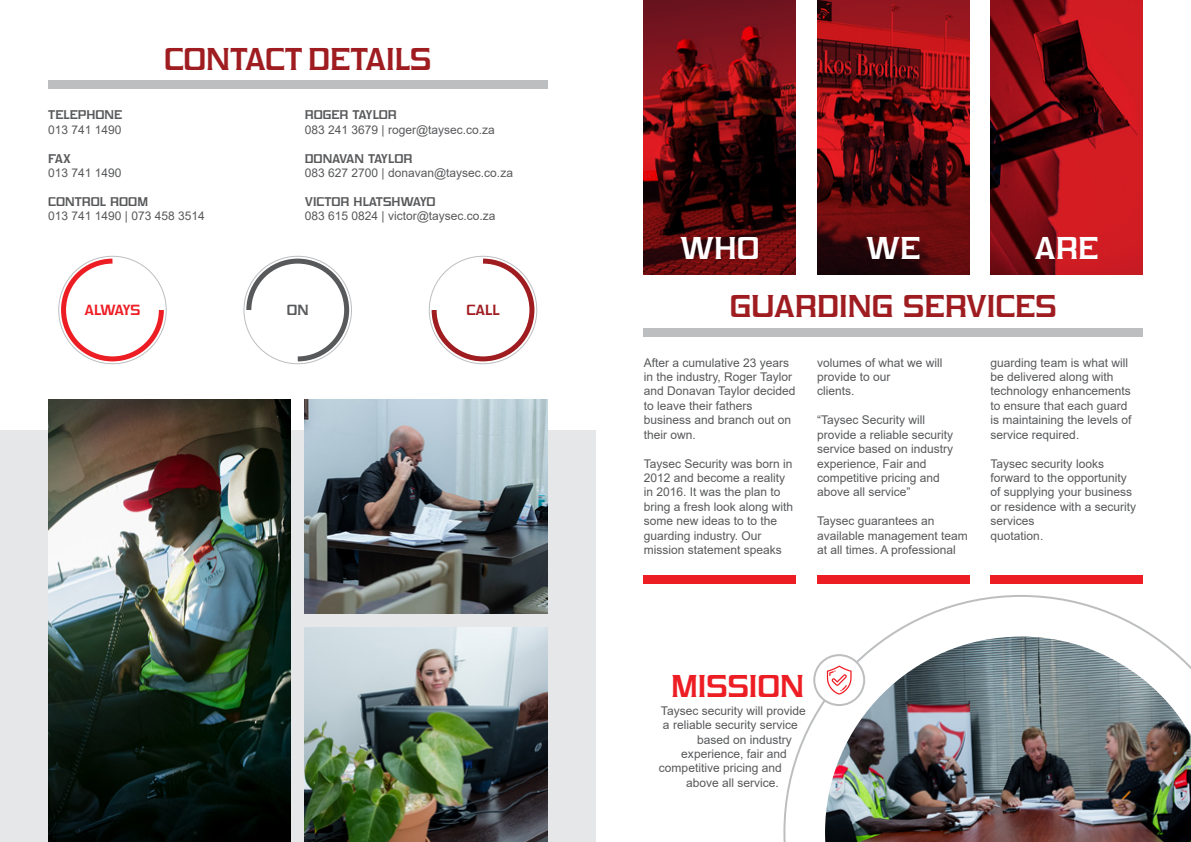
<style>
.page{position:relative;width:1191px;height:842px;background:#fff}
.page>*{position:absolute;margin:0;border:0;box-sizing:border-box;transform-origin:0 0}
.t1{font:700 30px "Vibrocentric";color:#9f1d21}
.t2{font:700 30px "Vibrocentric";color:#fff}
.t3{font:700 30px "Vibrocentric";color:#ed1d24}
.t4{font:700 14px "Vibrocentric";color:#ed1d24}
.t5{font:700 14px "Vibrocentric";color:#9f1d21}
.t6{font:700 14px "Vibrocentric";color:#58595b}
.t7{font:12px/14.4px "Arial";color:#58595b}
.t8{font:700 12px "Vibrocentric";color:#58595b}
</style>
<div class="page">
<div style="left:0;top:431px;width:595px;height:411px;background:#e6e7e8"></div>
<img style="left:48px;top:400px;width:243px;height:442px">
<img style="left:305px;top:400px;width:242px;height:214px">
<img style="left:305px;top:628px;width:242px;height:214px">
<svg style="left:60px;top:256px;width:105px;height:108px"></svg>
<svg style="left:245px;top:256px;width:107px;height:108px"></svg>
<svg style="left:429px;top:256px;width:108px;height:108px"></svg>
<svg style="left:783px;top:595px;width:371px;height:247px"></svg>
<div style="left:643px;top:575px;width:153px;height:9px;background:#ed1d24"></div>
<svg style="left:643px;top:0;width:153px;height:275px;background:#570b0f"></svg>
<svg style="left:817px;top:0;width:152px;height:275px;background:#6c0d11"></svg>
<svg style="left:990px;top:0;width:152px;height:275px;background:#911117"></svg>
<div style="left:817px;top:575px;width:152px;height:9px;background:#ed1d24"></div>
<div style="left:48px;top:80px;width:499px;height:9px;background:#bcbec0"></div>
<div style="left:643px;top:328px;width:499px;height:8px;background:#bcbec0"></div>
<div style="left:990px;top:575px;width:152px;height:9px;background:#ed1d24"></div>
<img style="left:825px;top:636px;width:366px;height:206px">
<div style="left:814px;top:655px;width:50px;height:50px;background:#fff;border-radius:50%"></div>
<div style="left:813px;top:654px;width:52px;height:52px;border:2px solid #bcbec0;border-radius:50%"></div>
<svg style="left:827px;top:666px;width:24px;height:29px"></svg>
<h1 class="t1" style="left:164px;top:42px;width:269px">CONTACT DETAILS</h1>
<p class="t8" style="left:48px;top:108px;width:16px">TELE</p>
<p class="t8" style="left:78px;top:108px;width:28px">PHONE</p>
<p class="t7" style="left:48px;top:122px;width:75px">013 741 1490</p>
<p class="t8" style="left:48px;top:151px;width:24px">FAX</p>
<p class="t7" style="left:48px;top:166px;width:75px">013 741 1490</p>
<p class="t8" style="left:48px;top:195px;width:18px">CONT</p>
<p class="t8" style="left:82px;top:195px;width:68px">ROL ROOM</p>
<p class="t7" style="left:48px;top:209px;width:158px">013 741 1490 | 073 458 3514</p>
<p class="t8" style="left:305px;top:108px;width:10px">ROGE</p>
<p class="t8" style="left:339px;top:108px;width:59px">R TAYLO R</p>
<p class="t7" style="left:305px;top:122px;width:192px">083 241 3679 | roger@taysec.co.za</p>
<p class="t8" style="left:305px;top:151px;width:19px">DONA</p>
<p class="t8" style="left:339px;top:151px;width:75px">VAN TAYLO R</p>
<p class="t7" style="left:305px;top:166px;width:210px">083 627 2700 | donavan@taysec.co.za</p>
<p class="t8" style="left:305px;top:195px;width:9px">VICTO</p>
<p class="t8" style="left:340px;top:195px;width:22px">R HLATS</p>
<p class="t8" style="left:391px;top:195px;width:44px">HWAYO</p>
<p class="t7" style="left:305px;top:209px;width:192px">083 615 0824 | victor@taysec.co.za</p>
<p class="t4" style="left:85px;top:302px;width:57px">ALWAYS</p>
<p class="t6" style="left:287px;top:302px;width:23px">ON</p>
<p class="t5" style="left:466px;top:302px;width:35px">CALL</p>
<h1 class="t2" style="left:680px;top:230px;width:81px">WH O</h1>
<h1 class="t2" style="left:866px;top:230px;width:56px">WE</h1>
<h1 class="t2" style="left:1035px;top:230px;width:65px">ARE</h1>
<h1 class="t1" style="left:730px;top:289px;width:107px">GUARDING</h1>
<h1 class="t1" style="left:903px;top:289px;width:102px">SERVICES</h1>
<p class="t7" style="left:643px;top:355px;width:153px">After a cumulative 23 years in the industry, Roger Taylor and Donavan Taylor decided to leave their fathers business and branch out on their own.</p>
<p class="t7" style="left:643px;top:456px;width:151px">Taysec Security was born in<br>2012 and become a reality in 2016. It was the plan to bring a fresh look along with some new ideas to to the guarding industry. Our mission statement speaks</p>
<p class="t7" style="left:817px;top:355px;width:127px">volumes of what we will provide to our<br>clients.</p>
<p class="t7" style="left:817px;top:413px;width:138px">“Taysec Security will provide a reliable security service based on industry experience, Fair and competitive pricing and above all service”</p>
<p class="t7" style="left:817px;top:514px;width:152px">Taysec guarantees an available management team at all times. A professional</p>
<p class="t7" style="left:990px;top:355px;width:142px">guarding team is what will be delivered along with technology enhancements to ensure that each guard is maintaining the levels of service required.</p>
<p class="t7" style="left:990px;top:456px;width:147px">Taysec security looks forward to the opportunity of supplying your business or residence with a security services<br>quotation.</p>
<h1 class="t3" style="left:671px;top:669px;width:135px">MISSION</h1>
<p class="t7" style="left:661px;top:703px;width:146px">Taysec security will provide</p>
<p class="t7" style="left:663px;top:718px;width:136px">a reliable security service</p>
<p class="t7" style="left:697px;top:732px;width:96px">based on industry</p>
<p class="t7" style="left:681px;top:746px;width:107px">experience, fair and</p>
<p class="t7" style="left:659px;top:761px;width:124px">competitive pricing and</p>
<p class="t7" style="left:686px;top:775px;width:94px">above all service.</p>
</div>
